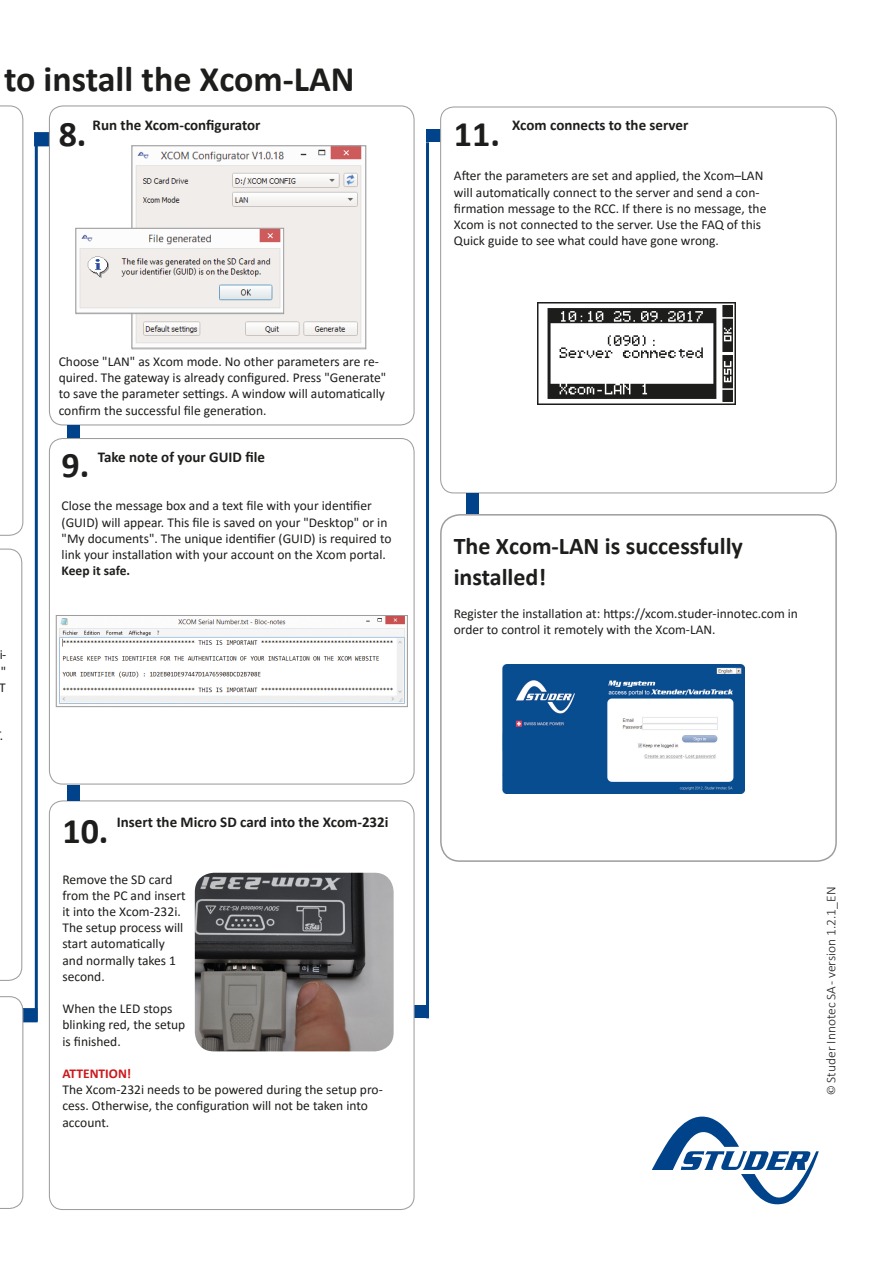
<style>
.page{position:relative;width:893px;height:1263px;background:#fff}
.page>*{position:absolute;margin:0;border:0;box-sizing:border-box;transform-origin:0 0}
.t1{font:700 36px "Calibri";color:#1d1d1b}
.t2{font:700 24px/31.5px "Calibri";color:#1d1d1b}
.t3{font:700 15px "Calibri";color:#1d1d1b}
.t4{font:13.5px/16.2px "Calibri";color:#1d1d1b}
.t5{font:300 13.5px "Calibri";color:#1d1d1b}
.s1{font-weight:700}
.s2{font-weight:700;color:#cd171a}
.s3{font-family:"Minion Pro";font-weight:400}
</style>
<div class="page">
<div style="left:22px;top:1008px;width:15px;height:14px;background:#00438a;border:2px solid #00438a"></div>
<div style="left:34px;top:132px;width:17px;height:14px;background:#00438a;border:2px solid #00438a"></div>
<hr style="left:35px;top:146px;width:3px;height:875px;background:#00438a">
<div style="left:415px;top:1005px;width:14px;height:13px;background:#00438a"></div>
<div style="left:426px;top:130px;width:15px;height:12px;background:#00438a"></div>
<svg style="left:0;top:105px;width:23px;height:431px"></svg>
<svg style="left:0;top:996px;width:23px;height:213px"></svg>
<svg style="left:652px;top:1116px;width:167px;height:89px"></svg>
<svg style="left:0;top:549px;width:22px;height:432px"></svg>
<div style="left:49px;top:105px;width:366px;height:320px;border:1px solid #9d9d9d;border-radius:13px"></div>
<img style="left:134px;top:148px;width:228px;height:196px">
<div style="left:132px;top:146px;width:234px;height:203px;border:1px solid #9d9d9d"></div>
<img style="left:79px;top:230px;width:203px;height:82px">
<div style="left:76px;top:228px;width:208px;height:86px;border:1px solid #9d9d9d"></div>
<div style="left:49px;top:438px;width:366px;height:346px;border:1px solid #9d9d9d;border-radius:13px"></div>
<img style="left:195px;top:873px;width:199px;height:178px">
<img style="left:59px;top:617px;width:346px;height:87px">
<div style="left:56px;top:615px;width:352px;height:92px;border:1px solid #9d9d9d"></div>
<div style="left:440px;top:514px;width:397px;height:348px;border:2px solid #9d9d9d;border-radius:19px"></div>
<div style="left:466px;top:493px;width:13px;height:21px;background:#00438a"></div>
<img style="left:537px;top:302px;width:198px;height:102px">
<img style="left:502px;top:664px;width:243px;height:130px">
<div style="left:67px;top:425px;width:13px;height:13px;background:#00438a"></div>
<div style="left:67px;top:784px;width:13px;height:16px;background:#00438a"></div>
<hr style="left:426px;top:142px;width:3px;height:876px;background:#00438a">
<h1 class="t1" style="left:4px;top:53px;width:352px">to install the Xcom-LAN</h1>
<p class="t1" style="left:59px;top:109px;width:29px">8.</p>
<p class="t3" style="left:93px;top:115px;width:169px">Run the Xcom-configurator</p>
<p class="t4" style="left:-1px;top:646px;width:9px;text-align:justify">i-" T</p>
<p class="t4" style="left:-1px;top:727px;width:5px">.</p>
<p class="t4" style="left:59px;top:353px;width:329px">Choose "LAN" as Xcom mode. No other parameters are re&shy;quired. The gateway is already configured. Press "Generate" to save the parameter settings. A window will automatically confirm the successful file generation.</p>
<p class="t3" style="left:98px;top:446px;width:169px">Take note of your GUID file</p>
<p class="t4" style="left:62px;top:497px;width:331px">Close the message box and a text file with your identifier (GUID) will appear. This file is saved on your "Desktop" or in "My documents". The unique identifier (GUID) is required to link your installation with your account on the Xcom portal.<br><span class="s1">Keep it safe.</span></p>
<p class="t1" style="left:62px;top:439px;width:29px">9.</p>
<p class="t1" style="left:62px;top:805px;width:48px">10.</p>
<p class="t3" style="left:117px;top:811px;width:273px">Insert the Micro SD card into the Xcom-232i</p>
<p class="t4" style="left:62px;top:871px;width:125px">Remove the SD card from the PC and insert it into the Xcom-232i.<br>The setup process will start automatically and normally takes 1 second.</p>
<p class="t4" style="left:62px;top:1000px;width:124px">When the LED stops blinking red, the setup is finished.</p>
<p class="t4" style="left:62px;top:1065px;width:322px"><span class="s2">ATTENTION!<br></span>The Xcom-232i needs to be powered during the setup pro&shy;cess. Otherwise, the configuration will not be taken into account.</p>
<p class="t1" style="left:454px;top:109px;width:48px">11.</p>
<p class="t3" style="left:512px;top:115px;width:178px">Xcom connects to the server</p>
<p class="t4" style="left:454px;top:167px;width:314px">After the parameters are set and applied, the Xcom–LAN will automatically connect to the server and send a con&shy;firmation message to the RCC. If there is no message, the Xcom is not connected to the server. Use the FAQ of this Quick guide to see what could have gone wrong.</p>
<p class="t2" style="left:454px;top:529px;width:291px">The Xcom-LAN is successfully installed!</p>
<p class="t4" style="left:454px;top:605px;width:346px">Register the installation at: https://xcom.studer-innotec.com in order to control it remotely with the Xcom-LAN.</p>
<p class="t5" style="left:822px;top:1095px;width:210px;rotate:-90deg"><span class="s3">©</span> Studer Innotec SA - version 1.2.1_EN</p>
</div>
